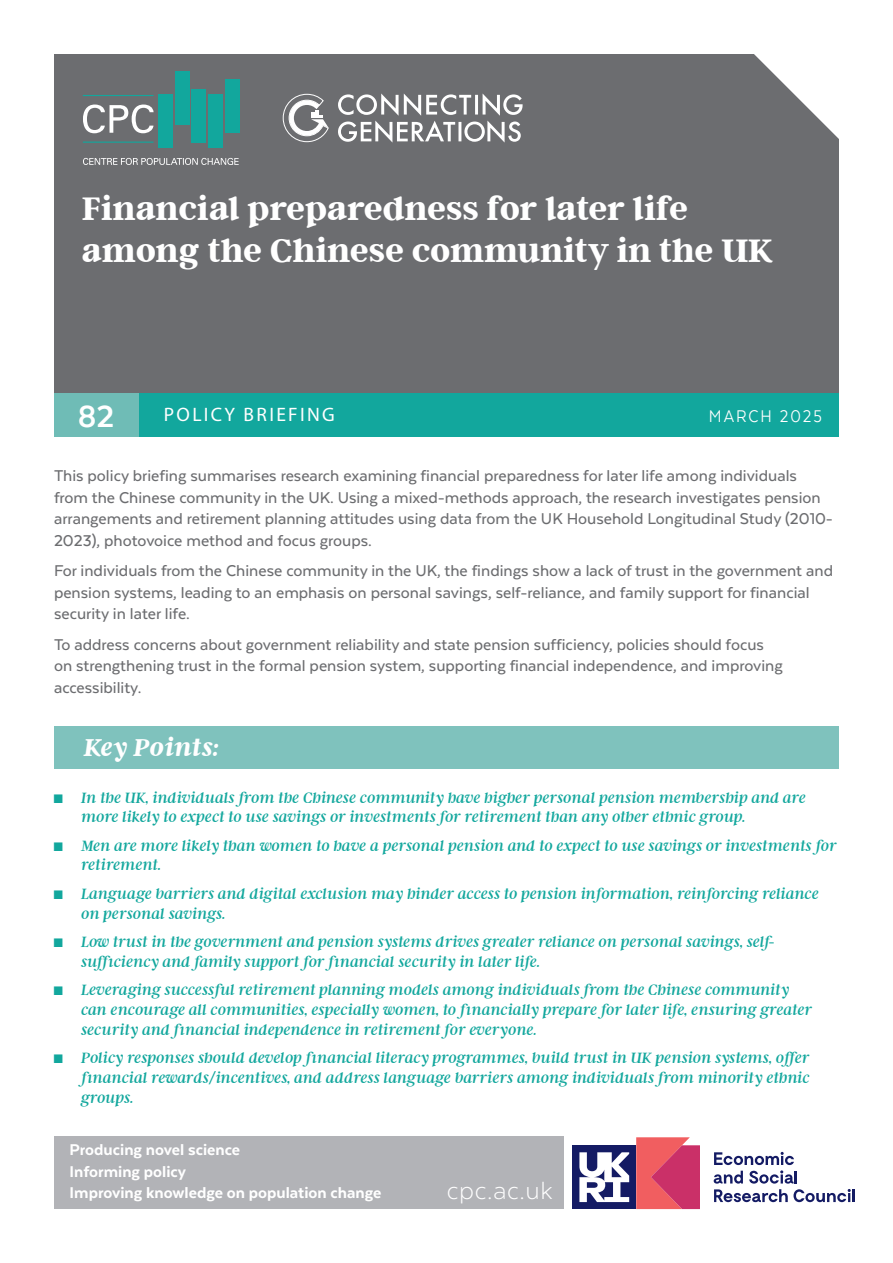
<style>
.page{position:relative;width:893px;height:1263px;background:#fff}
.page>*{position:absolute;margin:0;border:0;box-sizing:border-box;transform-origin:0 0}
.Document_Subtitle{font:700 36px/42px "Argent CF";color:#fff}
.Paper_Number{font:700 35.25px "Texta";color:#fff}
.t1{font:300 28.5px "Texta";letter-spacing:.02em;color:#fff}
.t2{font:italic 700 27px "Argent CF";letter-spacing:-.02em;color:#fff}
.Paper_type_title{font:19.5px "Myriad Pro";letter-spacing:.12em;color:#fff}
.Date{font:19.5px "Texta Narrow";letter-spacing:.1em;color:#fff}
.Intro_Copy{font:500 18px/21.6px "Texta";color:#6c6d70}
.t3{font:800 18px "Texta";color:#fff}
.t4{font:italic 16.5px/19.8px "Argent CF";color:#12a79d}
</style>
<div class="page">
<div style="left:54px;top:1136px;width:509px;height:73px;background:#b2b3b7"></div>
<div style="left:54px;top:54px;width:785px;height:340px;background:#6c6d70"></div>
<div style="left:54px;top:726px;width:785px;height:42px;background:#7fc2bd"></div>
<div style="left:158px;top:95px;width:14px;height:53px;background:#12a79d"></div>
<div style="left:175px;top:71px;width:14px;height:53px;background:#12a79d"></div>
<div style="left:192px;top:90px;width:14px;height:53px;background:#12a79d"></div>
<div style="left:208px;top:95px;width:14px;height:53px;background:#12a79d"></div>
<div style="left:225px;top:79px;width:14px;height:53px;background:#12a79d"></div>
<svg style="left:83px;top:158px;width:156px;height:7px"></svg>
<svg style="left:83px;top:104px;width:71px;height:29px"></svg>
<hr style="left:83px;top:142px;width:70px;height:1px;background:#12a79d">
<hr style="left:83px;top:95px;width:71px;height:1px;background:#12a79d">
<div style="left:138px;top:394px;width:701px;height:43px;background:#12a79d"></div>
<div style="left:54px;top:394px;width:84px;height:43px;background:#6fbcb6"></div>
<svg style="left:714px;top:1152px;width:83px;height:31px"></svg>
<svg style="left:714px;top:1189px;width:141px;height:13px"></svg>
<div style="left:572px;top:1145px;width:64px;height:64px;background:#141b64"></div>
<svg style="left:579px;top:1152px;width:50px;height:50px"></svg>
<svg style="left:636px;top:1137px;width:64px;height:72px;background:#df4e69"></svg>
<svg style="left:283px;top:94px;width:46px;height:48px"></svg>
<svg style="left:338px;top:93px;width:185px;height:50px"></svg>
<p class="Document_Subtitle" style="left:82px;top:187px;width:694px">Financial preparedness for later life among the Chinese community in the UK</p>
<p class="Paper_Number" style="left:78px;top:398px;width:38px">82</p>
<p class="Paper_type_title" style="left:164px;top:403px;width:172px">POLICY BRIEFING</p>
<p class="Date" style="left:709px;top:406px;width:114px">MARCH 2025</p>
<p class="Intro_Copy" style="left:54px;top:465px;width:780px">This policy briefing summarises research examining financial preparedness for later life among individuals from the Chinese community in the UK. Using a mixed-methods approach, the research investigates pension arrangements and retirement planning attitudes using data from the UK Household Longitudinal Study (2010- 2023), photovoice method and focus groups.</p>
<p class="Intro_Copy" style="left:54px;top:560px;width:781px">For individuals from the Chinese community in the UK, the findings show a lack of trust in the government and pension systems, leading to an emphasis on personal savings, self-reliance, and family support for financial security in later life.</p>
<p class="Intro_Copy" style="left:54px;top:633px;width:730px">To address concerns about government reliability and state pension sufficiency, policies should focus on strengthening trust in the formal pension system, supporting financial independence, and improving accessibility.</p>
<p class="t2" style="left:84px;top:731px;width:136px">Key Points:</p>
<p class="t4" style="left:81px;top:787px;width:726px;text-indent:-27px">◼ In the UK, individuals from the Chinese community have higher personal pension membership and are more likely to expect to use savings or investments for retirement than any other ethnic group.</p>
<p class="t4" style="left:81px;top:835px;width:757px;text-indent:-27px">◼ Men are more likely than women to have a personal pension and to expect to use savings or investments for retirement.</p>
<p class="t4" style="left:81px;top:883px;width:739px;text-indent:-27px">◼ Language barriers and digital exclusion may hinder access to pension information, reinforcing reliance on personal savings.</p>
<p class="t4" style="left:81px;top:931px;width:695px;text-indent:-27px">◼ Low trust in the government and pension systems drives greater reliance on personal savings, self&shy;sufficiency and family support for financial security in later life.</p>
<p class="t4" style="left:81px;top:979px;width:732px;text-indent:-27px">◼ Leveraging successful retirement planning models among individuals from the Chinese community can encourage all communities, especially women, to financially prepare for later life, ensuring greater security and financial independence in retirement for everyone.</p>
<p class="t4" style="left:81px;top:1047px;width:730px;text-align:justify;text-indent:-27px">◼ Policy responses should develop financial literacy programmes, build trust in UK pension systems, offer financial rewards/incentives, and address language barriers among individuals from minority ethnic groups.</p>
<p class="t3" style="left:70px;top:1140px;width:172px">Producing novel science</p>
<p class="t3" style="left:70px;top:1162px;width:118px">Informing policy</p>
<p class="t3" style="left:70px;top:1183px;width:313px">Improving knowledge on population change</p>
<p class="t1" style="left:447px;top:1175px;width:107px">cpc.ac.uk</p>
</div>
